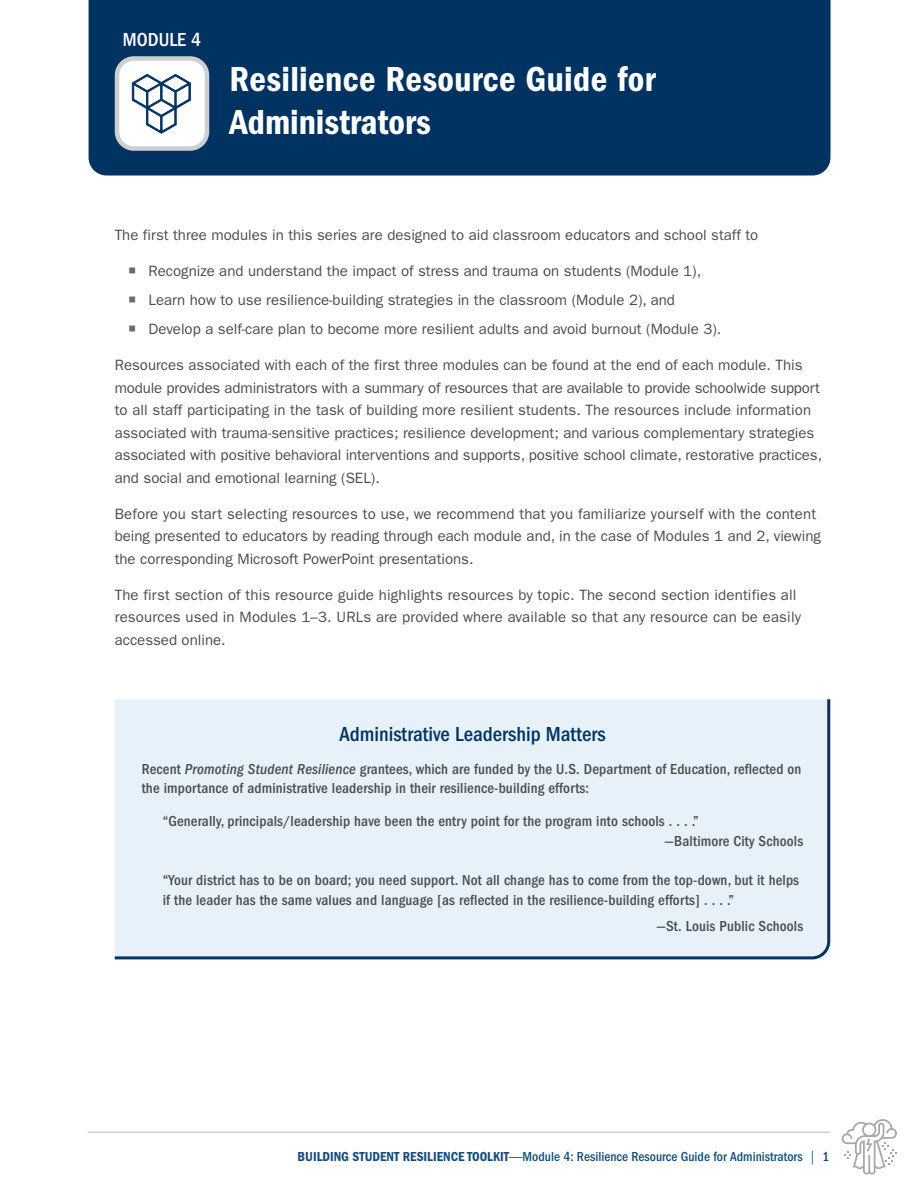
<style>
.page{position:relative;width:918px;height:1188px;background:#fff}
.page>*{position:absolute;margin:0;border:0;box-sizing:border-box;transform-origin:0 0}
.t1{font:36px/43.2px "ITC Franklin Gothic Std Dm Cd";letter-spacing:.01em;color:#fff}
.t2{font:500 condensed 21px "ITC Franklin Gothic Std";color:#003361}
.t3{font:500 condensed 19.5px "ITC Franklin Gothic Std";color:#fff}
.t4{font:15px/22.5px "ITC Franklin Gothic Std";color:#4b4c4d}
.t5{font:500 condensed 15px/19.5px "ITC Franklin Gothic Std";letter-spacing:.01em;color:#4b4c4d}
.t6{font:500 condensed 13.5px "ITC Franklin Gothic Std";color:#164d7a}
.s1{font-style:italic}
.s2{font-family:"ITC Franklin Gothic Std Dm Cd";font-weight:400;font-stretch:normal}
.s3{font-weight:400;font-stretch:normal}
</style>
<div class="page">
<svg style="left:842px;top:1119px;width:55px;height:56px"></svg>
<hr style="left:88px;top:1132px;width:742px;height:1px;background:#cdcfd2">
<div style="left:89px;top:0;width:742px;height:176px;background:#003361"></div>
<div style="left:117px;top:58px;width:90px;height:90px;background:#fff;border-radius:17px"></div>
<div style="left:115px;top:56px;width:94px;height:95px;border:4px solid #cdcfd2;border-radius:17px"></div>
<svg style="left:132px;top:74px;width:59px;height:60px"></svg>
<div style="left:114px;top:699px;width:717px;height:261px;background:#e6f1f9"></div>
<h3 class="t3" style="left:123px;top:29px;width:80px">MODULE 4</h3>
<h1 class="t1" style="left:229px;top:58px;width:428px">Resilience Resource Guide for<br>Administrators</h1>
<p class="t4" style="left:115px;top:224px;width:645px">The first three modules in this series are designed to aid classroom educators and school staff to</p>
<p class="t4" style="left:148px;top:260px;width:554px">Recognize and understand the impact of stress and trauma on students (Module 1),</p>
<p class="t4" style="left:148px;top:289px;width:528px">Learn how to use resilience-building strategies in the classroom (Module 2), and</p>
<p class="t4" style="left:148px;top:318px;width:574px">Develop a self-care plan to become more resilient adults and avoid burnout (Module 3).</p>
<p class="t4" style="left:115px;top:354px;width:709px">Resources associated with each of the first three modules can be found at the end of each module. This module provides administrators with a summary of resources that are available to provide schoolwide support to all staff participating in the task of building more resilient students. The resources include information associated with trauma-sensitive practices; resilience development; and various complementary strategies associated with positive behavioral interventions and supports, positive school climate, restorative practices, and social and emotional learning (SEL).</p>
<p class="t4" style="left:115px;top:503px;width:708px">Before you start selecting resources to use, we recommend that you familiarize yourself with the content being presented to educators by reading through each module and, in the case of Modules 1 and 2, viewing the corresponding Microsoft PowerPoint presentations.</p>
<p class="t4" style="left:115px;top:584px;width:688px">The first section of this resource guide highlights resources by topic. The second section identifies all resources used in Modules 1–3. URLs are provided where available so that any resource can be easily accessed online.</p>
<p class="t2" style="left:339px;top:722px;width:268px">Administrative Leadership Matters</p>
<p class="t5" style="left:142px;top:759px;width:661px">Recent <span class="s1">Promoting Student Resilience</span> grantees, which are funded by the U.S. Department of Education, reflected on the importance of administrative leadership in their resilience-building efforts:</p>
<p class="t5" style="left:163px;top:812px;width:538px">“Generally, principals/leadership have been the entry point for the program into schools . . . .”</p>
<p class="t5" style="left:665px;top:831px;width:140px">—Baltimore City Schools</p>
<p class="t5" style="left:163px;top:871px;width:638px">“Your district has to be on board; you need support. Not all change has to come from the top-down, but it helps if the leader has the same values and language [as reflected in the resilience-building efforts] . . . .”</p>
<p class="t5" style="left:656px;top:917px;width:148px">—St. Louis Public Schools</p>
<p class="t6" style="left:298px;top:1149px;width:533px"><span class="s2">BUILDING STUDENT RESILIENCE TOOLKIT</span><span class="s3">—</span>Module 4: Resilience Resource Guide for Administrators <span class="s3">|</span> 1</p>
</div>
